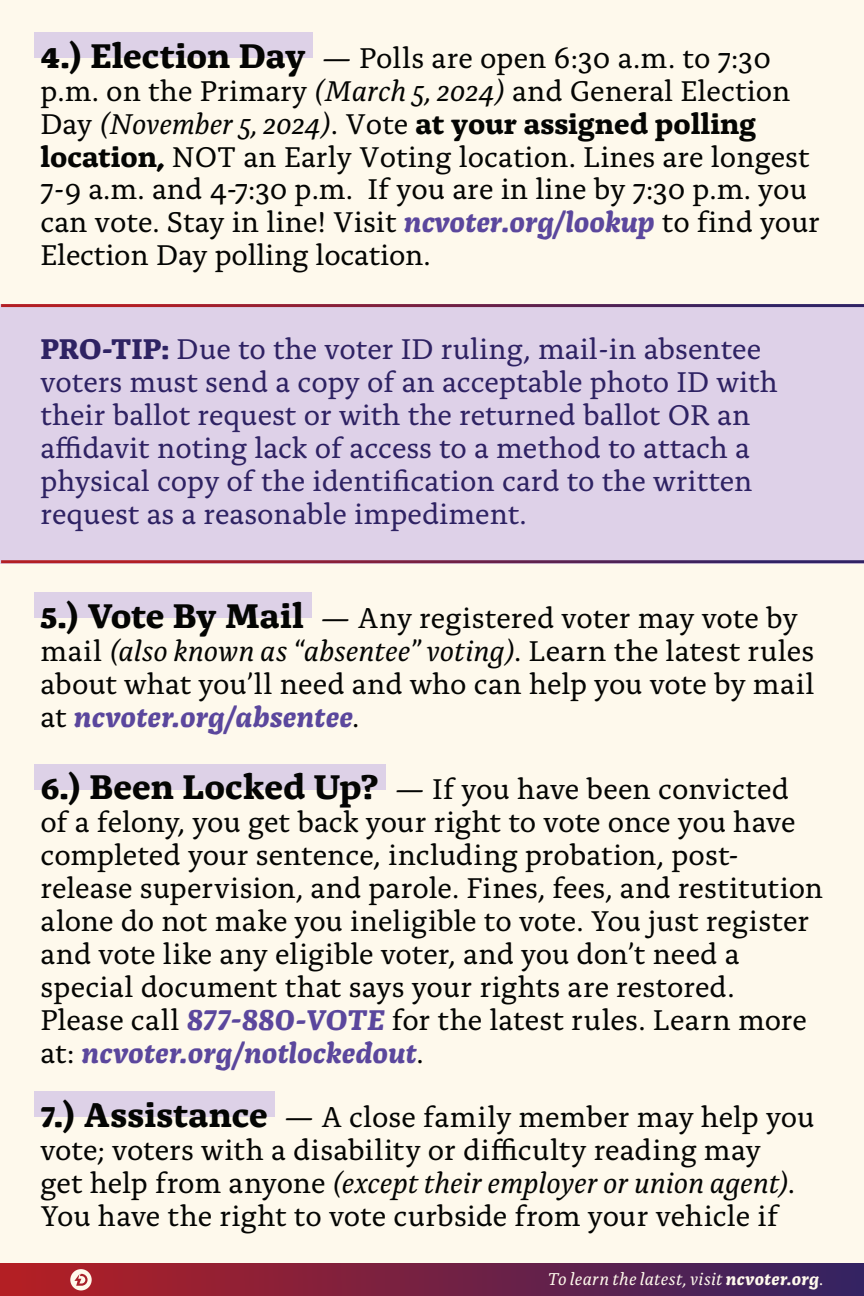
<style>
.page{position:relative;width:864px;height:1296px;background:#fef9ec}
.page>*{position:absolute;margin:0;border:0;box-sizing:border-box;transform-origin:0 0}
.t1{font:30px/33px "Alda OTCEV";color:#040503}
.t2{font:30px/33px "Alda OTCEV";color:#2e2263}
.t3{font:italic 18px "Alda OTCEV";letter-spacing:.02em;color:#fef9ec}
.s1{font-weight:700;font-size:36px}
.s2{font-style:italic}
.s3{font-weight:700}
.s4{font-weight:700;font-style:italic;color:#5b479d}
</style>
<div class="page">
<div style="left:0;top:1264px;width:864px;height:32px;background:linear-gradient(to right,#b51f23,#332362)"></div>
<svg style="left:70px;top:1269px;width:22px;height:21px"></svg>
<div style="left:34px;top:1091px;width:241px;height:26px;background:#ddd1e7"></div>
<div style="left:34px;top:764px;width:352px;height:26px;background:#ddd1e7"></div>
<div style="left:34px;top:592px;width:277px;height:26px;background:#ddd1e7"></div>
<div style="left:0;top:304px;width:864px;height:259px;background:#ded1e8"></div>
<hr style="left:1px;top:560px;width:863px;height:3px;background:#fff">
<hr style="left:1px;top:304px;width:863px;height:3px;background:#fff">
<div style="left:34px;top:32px;width:279px;height:26px;background:#ddd1e7"></div>
<p class="t1" style="left:40px;top:39px;width:781px"><span class="s1">4.) Election Day</span> — Polls are open 6:30 a.m. to 7:30 p.m. on the Primary <span class="s2">(March 5, 2024)</span> and General Election Day <span class="s2">(November 5, 2024)</span>. Vote <span class="s3">at your assigned polling location,</span> NOT an Early Voting location. Lines are longest 7-9 a.m. and 4-7:30 p.m. If you are in line by 7:30 p.m. you can vote. Stay in line! Visit <span class="s4">ncvoter.org/lookup</span> to find your Election Day polling location.</p>
<p class="t2" style="left:40px;top:331px;width:739px"><span class="s3">PRO-TIP:</span> Due to the voter ID ruling, mail-in absentee voters must send a copy of an acceptable photo ID with their ballot request or with the returned ballot OR an affidavit noting lack of access to a method to attach a physical copy of the identification card to the written request as a reasonable impediment.</p>
<p class="t1" style="left:40px;top:599px;width:776px"><span class="s1">5.) Vote By Mail</span> — Any registered voter may vote by mail <span class="s2">(also known as “absentee” voting)</span>. Learn the latest rules about what you’ll need and who can help you vote by mail at <span class="s4">ncvoter.org/absentee</span>.</p>
<p class="t1" style="left:40px;top:770px;width:784px"><span class="s1">6.) Been Locked Up?</span> — If you have been convicted of a felony, you get back your right to vote once you have completed your sentence, including probation, post&shy;release supervision, and parole. Fines, fees, and restitution alone do not make you ineligible to vote. You just register and vote like any eligible voter, and you don’t need a special document that says your rights are restored.<br>Please call <span class="s4">877-880-VOTE</span> for the latest rules. Learn more at: <span class="s4">ncvoter.org/notlockedout</span>.</p>
<p class="t1" style="left:40px;top:1098px;width:775px"><span class="s1">7.) Assistance</span> — A close family member may help you vote; voters with a disability or difficulty reading may<br>get help from anyone <span class="s2">(except their employer or union agent)</span>.<br>You have the right to vote curbside from your vehicle if</p>
<p class="t3" style="left:548px;top:1265px;width:277px">To learn the latest, visit <span class="s3">ncvoter.org</span>.</p>
</div>
